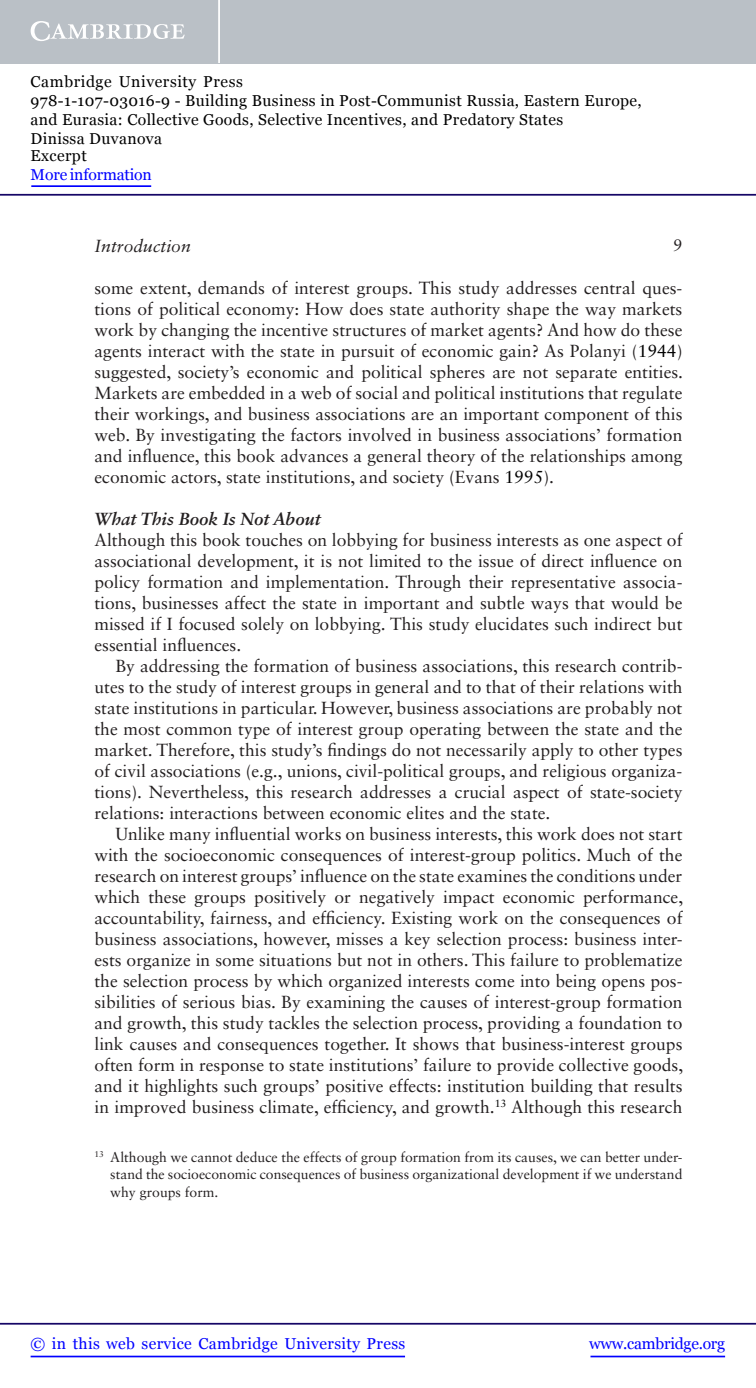
<style>
.page{position:relative;width:756px;height:1388px;background:#fff}
.page>*{position:absolute;margin:0;border:0;box-sizing:border-box;transform-origin:0 0}
.t1{font:17.5px/21px "Sabon LT Std";color:#231f20;text-align:justify}
.t2{font:italic 700 17.5px "Sabon LT Std";color:#231f20}
.t3{font:italic 17.5px "Sabon LT Std";color:#231f20}
.t4{font:16.62px "Sabon LT Std";color:#231f20}
.t5{font:15.75px/18.6px "Georgia";letter-spacing:.025em;color:#000}
.t6{font:15.75px "Georgia";letter-spacing:.025em;color:#00f}
.t7{font:15.75px "Georgia";letter-spacing:-.015em;color:#00f}
.t8{font:15.75px "Georgia";letter-spacing:-.01em;color:#00f}
.t9{font:14px/17.5px "Sabon LT Std";color:#231f20;text-align:justify}
.s1{color:#000}
</style>
<div class="page">
<hr style="left:591px;top:1355px;width:134px;height:2px;background:#00f">
<hr style="left:0;top:1323px;width:756px;height:1px;background:#150666">
<hr style="left:31px;top:1355px;width:374px;height:2px;background:#00f">
<div style="left:0;top:0;width:756px;height:63px;background:#bac0c6"></div>
<svg style="left:31px;top:21px;width:154px;height:20px"></svg>
<hr style="left:218px;top:0;width:2px;height:63px;background:#fff">
<hr style="left:0;top:194px;width:756px;height:2px;background:#150666">
<hr style="left:31px;top:185px;width:120px;height:2px;background:#00f">
<p class="t5" style="left:31px;top:72px;width:613px">Cambridge University Press<br>978-1-107-03016-9 - Building Business in Post-Communist Russia, Eastern Europe, and Eurasia: Collective Goods, Selective Incentives, and Predatory States<br>Dinissa Duvanova<br>Excerpt</p>
<p class="t8" style="left:31px;top:166px;width:123px">More information</p>
<p class="t3" style="left:94px;top:235px;width:98px">Introduction</p>
<p class="t4" style="left:673px;top:235px;width:11px">9</p>
<p class="t1" style="left:94px;top:277px;width:590px">some extent, demands of interest groups. This study addresses central ques&shy;tions of political economy: How does state authority shape the way markets work by changing the incentive structures of market agents? And how do these agents interact with the state in pursuit of economic gain? As Polanyi (<span class="s1">1944</span>) suggested, society’s economic and political spheres are not separate entities.<br>Markets are embedded in a web of social and political institutions that regulate their workings, and business associations are an important component of this web. By investigating the factors involved in business associations’ formation and influence, this book advances a general theory of the relationships among economic actors, state institutions, and society (Evans <span class="s1">1995</span>).</p>
<p class="t2" style="left:94px;top:508px;width:228px">What This Book Is Not About</p>
<p class="t1" style="left:94px;top:529px;width:589px">Although this book touches on lobbying for business interests as one aspect of</p>
<p class="t1" style="left:94px;top:550px;width:589px">associational development, it is not limited to the issue of direct influence on</p>
<p class="t1" style="left:94px;top:571px;width:590px">policy formation and implementation. Through their representative associa-</p>
<p class="t1" style="left:94px;top:592px;width:589px">tions, businesses affect the state in important and subtle ways that would be</p>
<p class="t1" style="left:94px;top:613px;width:590px">missed if I focused solely on lobbying. This study elucidates such indirect but</p>
<p class="t1" style="left:94px;top:634px;width:148px">essential influences.</p>
<p class="t1" style="left:116px;top:655px;width:568px">By addressing the formation of business associations, this research contrib-</p>
<p class="t1" style="left:94px;top:676px;width:590px">utes to the study of interest groups in general and to that of their relations with</p>
<p class="t1" style="left:94px;top:697px;width:589px">state institutions in particular. However, business associations are probably not</p>
<p class="t1" style="left:94px;top:718px;width:590px">the most common type of interest group operating between the state and the</p>
<p class="t1" style="left:94px;top:739px;width:589px">market. Therefore, this study’s findings do not necessarily apply to other types</p>
<p class="t1" style="left:94px;top:760px;width:589px">of civil associations (e.g., unions, civil-political groups, and religious organiza-</p>
<p class="t1" style="left:94px;top:781px;width:590px">tions). Nevertheless, this research addresses a crucial aspect of state-society</p>
<p class="t1" style="left:94px;top:802px;width:457px">relations: interactions between economic elites and the state.</p>
<p class="t1" style="left:116px;top:823px;width:568px">Unlike many influential works on business interests, this work does not start</p>
<p class="t1" style="left:94px;top:844px;width:589px">with the socioeconomic consequences of interest-group politics. Much of the</p>
<p class="t1" style="left:94px;top:865px;width:589px">research on interest groups’ influence on the state examines the conditions under</p>
<p class="t1" style="left:94px;top:886px;width:590px">which these groups positively or negatively impact economic performance,</p>
<p class="t1" style="left:94px;top:907px;width:589px">accountability, fairness, and efficiency. Existing work on the consequences of</p>
<p class="t1" style="left:94px;top:928px;width:589px">business associations, however, misses a key selection process: business inter-</p>
<p class="t1" style="left:94px;top:949px;width:590px">ests organize in some situations but not in others. This failure to problematize</p>
<p class="t1" style="left:94px;top:970px;width:590px">the selection process by which organized interests come into being opens pos-</p>
<p class="t1" style="left:94px;top:991px;width:589px">sibilities of serious bias. By examining the causes of interest-group formation</p>
<p class="t1" style="left:94px;top:1012px;width:590px">and growth, this study tackles the selection process, providing a foundation to</p>
<p class="t1" style="left:94px;top:1033px;width:589px">link causes and consequences together. It shows that business-interest groups</p>
<p class="t1" style="left:94px;top:1054px;width:590px">often form in response to state institutions’ failure to provide collective goods,</p>
<p class="t1" style="left:94px;top:1075px;width:590px">and it highlights such groups’ positive effects: institution building that results</p>
<p class="t1" style="left:94px;top:1096px;width:589px">in improved business climate, efficiency, and growth.<sup>13</sup> Although this research</p>
<p class="t9" style="left:110px;top:1148px;width:574px;text-indent:-16px"><sup>13</sup> Although we cannot deduce the effects of group formation from its causes, we can better under&shy;stand the socioeconomic consequences of business organizational development if we understand why groups form.</p>
<p class="t6" style="left:31px;top:1335px;width:376px">© in this web service Cambridge University Press</p>
<p class="t7" style="left:589px;top:1335px;width:137px">www.cambridge.org</p>
</div>
